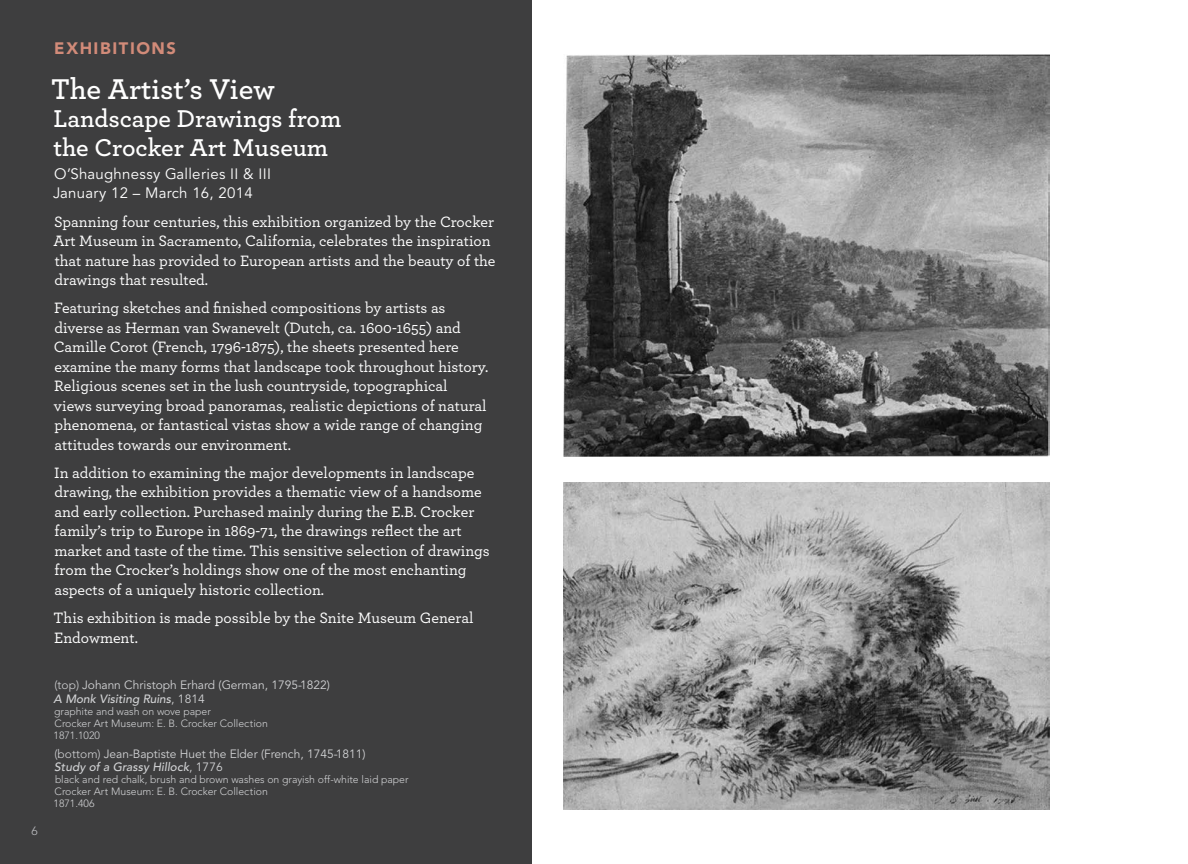
<style>
.page{position:relative;width:1188px;height:864px;background:#fff}
.page>*{position:absolute;margin:0;border:0;box-sizing:border-box;transform-origin:0 0}
.t1{font:600 30px "Archer";color:#fff}
.t2{font:600 25.5px/28.5px "Archer";color:#fff}
.t3{font:900 16.5px "Avenir";letter-spacing:.1em;color:#d28b79}
.t4{font:500 15.75px/19.5px "Archer";color:#fff}
.t5{font:15px/19.5px "Avenir";letter-spacing:.02em;color:#fff}
.t6{font:12px/13.5px "Avenir";color:#d1d2d4}
.t7{font:300 12px "Avenir";color:#bcbdc0}
.t8{font:300 10.5px/12px "Avenir";color:#d1d2d4}
.s1{font-weight:300}
.s2{font-weight:500;font-style:italic}
</style>
<div class="page">
<div style="left:0;top:0;width:531px;height:864px;background:#3e3e3f"></div>
<img style="left:563px;top:482px;width:487px;height:327px">
<img style="left:563px;top:55px;width:487px;height:401px">
<p class="t7" style="left:32px;top:824px;width:8px">6</p>
<p class="t3" style="left:54px;top:38px;width:123px">EXHIBITIONS</p>
<p class="t1" style="left:51px;top:66px;width:225px">The Artist’s View</p>
<p class="t2" style="left:53px;top:103px;width:289px">Landscape Drawings from the Crocker Art Museum</p>
<p class="t5" style="left:53px;top:164px;width:219px">O’Shaughnessy Galleries II &amp; III<br>January 12 – March 16, 2014</p>
<p class="t4" style="left:53px;top:211px;width:444px">Spanning four centuries, this exhibition organized by the Crocker Art Museum in Sacramento, California, celebrates the inspiration that nature has provided to European artists and the beauty of the drawings that resulted.</p>
<p class="t4" style="left:54px;top:297px;width:436px">Featuring sketches and finished compositions by artists as diverse as Herman van Swanevelt (Dutch, ca. 1600-1655) and Camille Corot (French, 1796-1875), the sheets presented here examine the many forms that landscape took throughout history.<br>Religious scenes set in the lush countryside, topographical views surveying broad panoramas, realistic depictions of natural phenomena, or fantastical vistas show a wide range of changing attitudes towards our environment.</p>
<p class="t4" style="left:54px;top:462px;width:437px">In addition to examining the major developments in landscape drawing, the exhibition provides a thematic view of a handsome and early collection. Purchased mainly during the E.B. Crocker family’s trip to Europe in 1869-71, the drawings reflect the art market and taste of the time. This sensitive selection of drawings from the Crocker’s holdings show one of the most enchanting aspects of a uniquely historic collection.</p>
<p class="t4" style="left:54px;top:607px;width:421px">This exhibition is made possible by the Snite Museum General<br>Endowment.</p>
<p class="t6" style="left:54px;top:679px;width:278px"><span class="s1">(top)</span> Johann Christoph Erhard (German, 1795-1822)<br><span class="s2">A Monk Visiting Ruins</span>, 1814</p>
<p class="t8" style="left:54px;top:705px;width:216px">graphite and wash on wove paper<br>Crocker Art Museum: E. B. Crocker Collection<br>1871.1020</p>
<p class="t6" style="left:54px;top:747px;width:313px"><span class="s1">(bottom)</span> Jean-Baptiste Huet the Elder (French, 1745-1811)<br><span class="s2">Study of a Grassy Hillock</span>, 1776</p>
<p class="t8" style="left:54px;top:774px;width:357px">black and red chalk, brush and brown washes on grayish off-white laid paper<br>Crocker Art Museum: E. B. Crocker Collection<br>1871.406</p>
</div>
